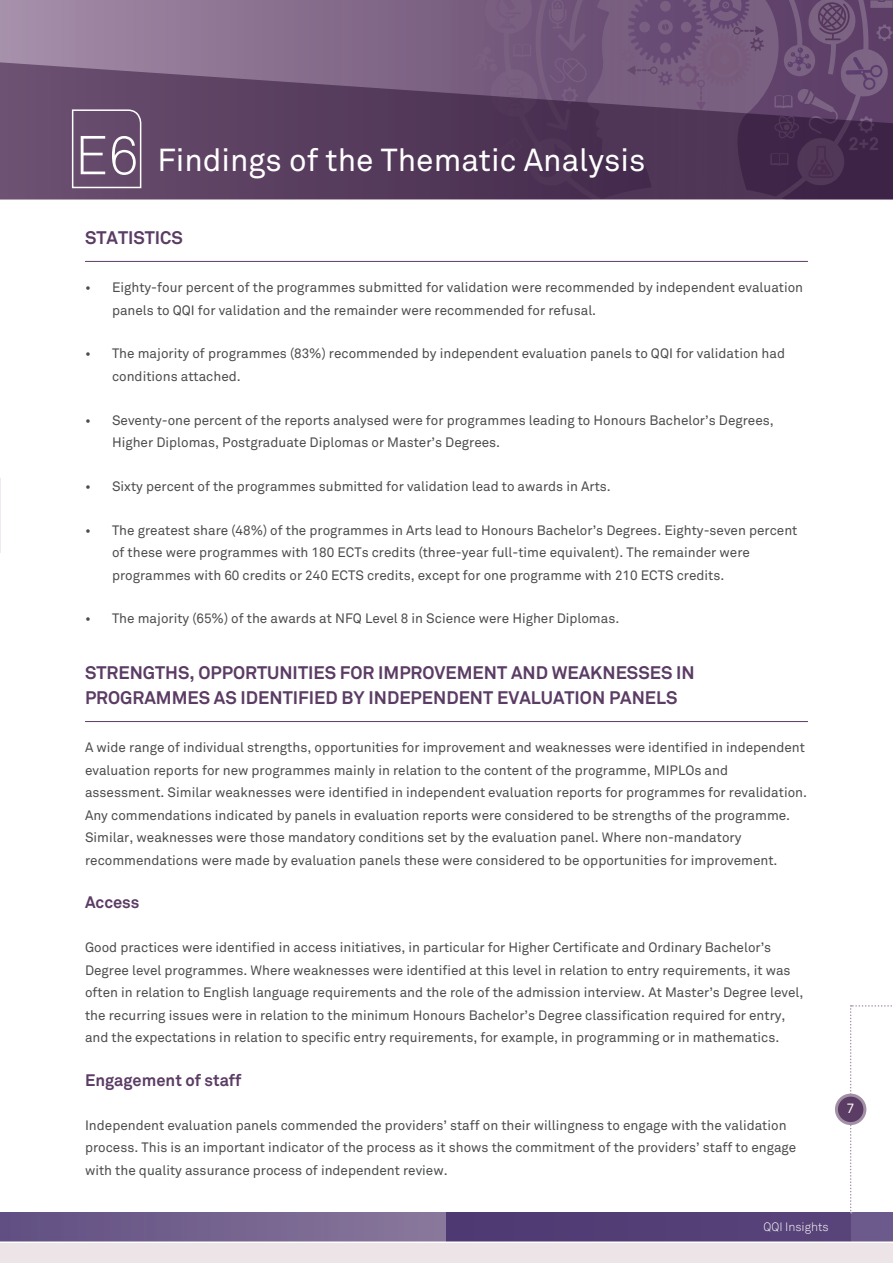
<style>
.page{position:relative;width:893px;height:1263px;background:#fff}
.page>*{position:absolute;margin:0;border:0;box-sizing:border-box;transform-origin:0 0}
.chapter{font:300 54px "Akkurat";color:#fff}
.chapter-2{font:31.5px "Akkurat";color:#fff}
.subheadings_3_2{font:700 18px/25.5px "Akkurat";color:#5b3c64}
.sub_heading{font:700 16.5px "Akkurat";color:#5b3c64}
.body{font:13.5px/22.5px "Akkurat";color:#4b4c4d}
.t1{font:13.5px "Akkurat";color:#f4eff0}
.t2{font:300 12px "Akkurat";color:#fff}
</style>
<div class="page">
<svg style="left:1px;top:1212px;width:445px;height:29px;background:#75638f"></svg>
<div style="left:0;top:1242px;width:893px;height:21px;background:#ede4e7"></div>
<svg style="left:446px;top:1212px;width:447px;height:29px;background:#554078"></svg>
<hr style="left:0;top:1241px;width:893px;height:2px;background:#fff">
<hr style="left:0;top:1212px;width:1px;height:30px;background:#614f83">
<svg style="left:850px;top:1005px;width:43px;height:208px"></svg>
<div style="left:836px;top:1095px;width:29px;height:28px;background:#5b3c64;border-radius:50%"></div>
<div style="left:835px;top:1093px;width:31px;height:32px;border:3px solid #a290a6;border-radius:50%"></div>
<svg style="left:0;top:478px;width:1px;height:75px"></svg>
<svg style="left:0;top:0;width:448px;height:62px;background:#8f7695"></svg>
<svg style="left:473px;top:0;width:420px;height:62px;background:#705478"></svg>
<svg style="left:0;top:62px;width:893px;height:138px;background:#5d4264"></svg>
<hr style="left:85px;top:261px;width:723px;height:1px;background:#5b3c64">
<hr style="left:85px;top:721px;width:723px;height:1px;background:#5b3c64">
<svg style="left:71px;top:109px;width:71px;height:80px;background:#715776"></svg>
<p class="chapter" style="left:75px;top:123px;width:65px">E6</p>
<p class="chapter-2" style="left:157px;top:142px;width:490px">Findings of the Thematic Analysis</p>
<p class="subheadings_3_2" style="left:85px;top:225px;width:99px">STATISTICS</p>
<p class="body" style="left:112px;top:276px;width:693px;text-indent:-27px">• Eighty-four percent of the programmes submitted for validation were recommended by independent evaluation panels to QQI for validation and the remainder were recommended for refusal.</p>
<p class="body" style="left:112px;top:343px;width:674px;text-indent:-27px">• The majority of programmes (83%) recommended by independent evaluation panels to QQI for validation had conditions attached.</p>
<p class="body" style="left:112px;top:409px;width:663px;text-indent:-27px">• Seventy-one percent of the reports analysed were for programmes leading to Honours Bachelor’s Degrees,<br>Higher Diplomas, Postgraduate Diplomas or Master’s Degrees.</p>
<p class="body" style="left:85px;top:475px;width:527px">• Sixty percent of the programmes submitted for validation lead to awards in Arts.</p>
<p class="body" style="left:112px;top:519px;width:687px;text-indent:-27px">• The greatest share (48%) of the programmes in Arts lead to Honours Bachelor’s Degrees. Eighty-seven percent of these were programmes with 180 ECTs credits (three-year full-time equivalent). The remainder were programmes with 60 credits or 240 ECTS credits, except for one programme with 210 ECTS credits.</p>
<p class="body" style="left:85px;top:608px;width:536px">• The majority (65%) of the awards at NFQ Level 8 in Science were Higher Diplomas.</p>
<p class="subheadings_3_2" style="left:85px;top:660px;width:611px">STRENGTHS, OPPORTUNITIES FOR IMPROVEMENT AND WEAKNESSES IN<br>PROGRAMMES AS IDENTIFIED BY INDEPENDENT EVALUATION PANELS</p>
<p class="body" style="left:85px;top:736px;width:724px">A wide range of individual strengths, opportunities for improvement and weaknesses were identified in independent evaluation reports for new programmes mainly in relation to the content of the programme, MIPLOs and assessment. Similar weaknesses were identified in independent evaluation reports for programmes for revalidation.<br>Any commendations indicated by panels in evaluation reports were considered to be strengths of the programme.<br>Similar, weaknesses were those mandatory conditions set by the evaluation panel. Where non-mandatory recommendations were made by evaluation panels these were considered to be opportunities for improvement.</p>
<p class="sub_heading" style="left:85px;top:892px;width:56px">Access</p>
<p class="body" style="left:85px;top:937px;width:720px">Good practices were identified in access initiatives, in particular for Higher Certificate and Ordinary Bachelor’s Degree level programmes. Where weaknesses were identified at this level in relation to entry requirements, it was often in relation to English language requirements and the role of the admission interview. At Master’s Degree level, the recurring issues were in relation to the minimum Honours Bachelor’s Degree classification required for entry, and the expectations in relation to specific entry requirements, for example, in programming or in mathematics.</p>
<p class="sub_heading" style="left:85px;top:1070px;width:158px">Engagement of staff</p>
<p class="body" style="left:85px;top:1114px;width:713px">Independent evaluation panels commended the providers’ staff on their willingness to engage with the validation process. This is an important indicator of the process as it shows the commitment of the providers’ staff to engage with the quality assurance process of independent review.</p>
<p class="t2" style="left:764px;top:1220px;width:67px">QQI Insights</p>
<p class="t1" style="left:847px;top:1100px;width:9px">7</p>
</div>
